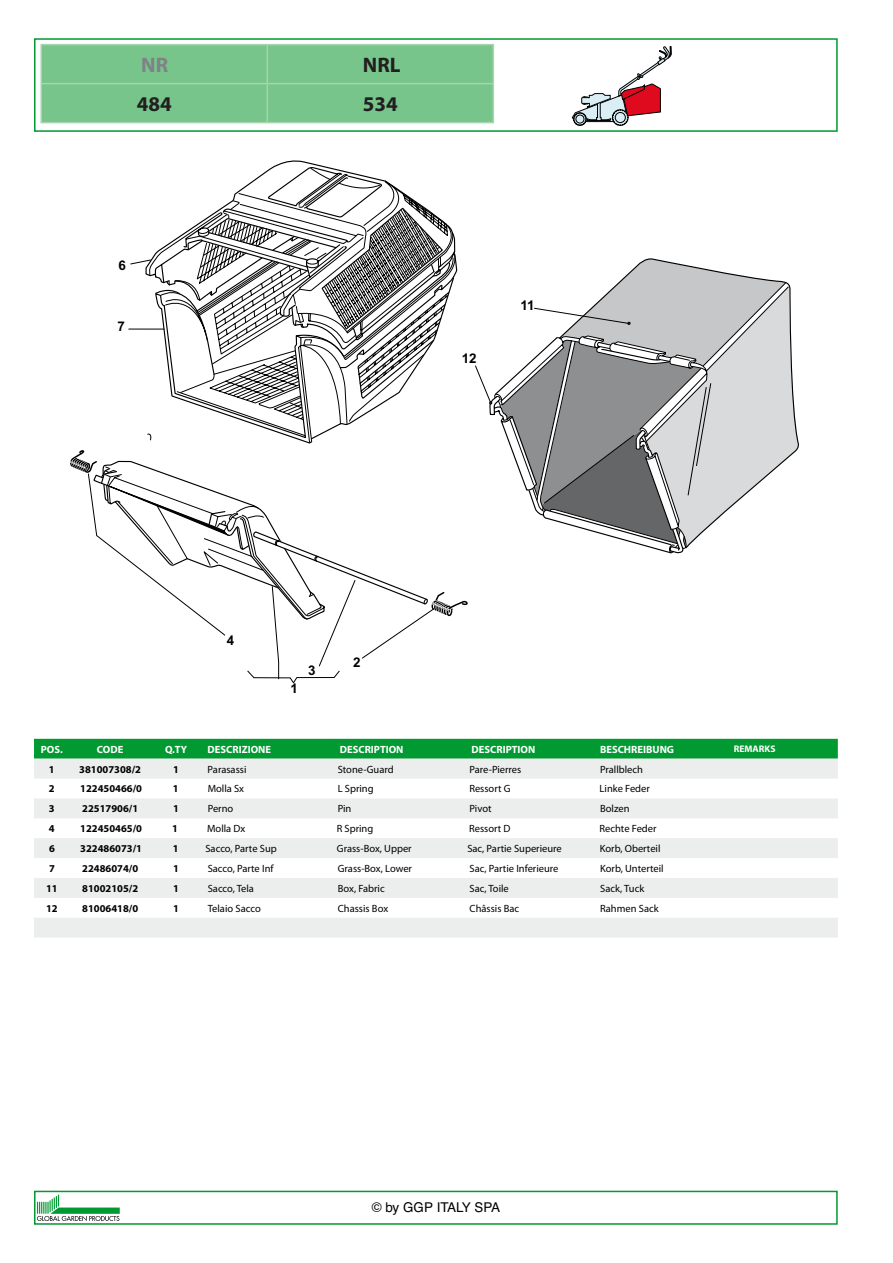
<style>
.page{position:relative;width:893px;height:1263px;background:#fff}
.page>*{position:absolute;margin:0;border:0;box-sizing:border-box;transform-origin:0 0}
.t1{font:700 21px "Myriad Pro";color:#231f20}
.t2{font:700 21px "Myriad Pro";color:#808285}
.t3{font:13.5px "Helvetica";color:#000}
.t4{font:700 13.35px "Arial";color:#000}
.t5{font:700 13.35px "Arial";color:#000}
.t6{font:10.5px "Myriad Pro";color:#000}
.t7{font:700 10.5px "Myriad Pro";color:#000}
.t8{font:700 10.5px "Myriad Pro";color:#fff}
.t9{font:700 9.6px "Myriad Pro";color:#fff}
</style>
<div class="page">
<div style="left:34px;top:1191px;width:804px;height:34px;border:2px solid #009932"></div>
<svg style="left:37px;top:1194px;width:83px;height:27px"></svg>
<svg style="left:130px;top:160px;width:328px;height:274px"></svg>
<hr style="left:128px;top:329px;width:36px;height:1px;background:#000">
<svg style="left:475px;top:258px;width:323px;height:296px"></svg>
<div style="left:34px;top:38px;width:804px;height:94px;border:2px solid #009932"></div>
<div style="left:34px;top:739px;width:804px;height:20px;background:#009932"></div>
<svg style="left:34px;top:759px;width:804px;height:178px;fill:#eceded"></svg>
<svg style="left:572px;top:46px;width:99px;height:79px"></svg>
<svg style="left:70px;top:450px;width:398px;height:234px"></svg>
<div style="left:42px;top:45px;width:451px;height:77px;background:#77c58b"></div>
<hr style="left:40px;top:44px;width:227px;height:1px;background:#a5d6ae">
<hr style="left:40px;top:45px;width:2px;height:38px;background:#a5d6ae">
<hr style="left:267px;top:44px;width:227px;height:1px;background:#a5d6ae">
<hr style="left:267px;top:45px;width:1px;height:38px;background:#a5d6ae">
<hr style="left:493px;top:45px;width:1px;height:38px;background:#a5d6ae">
<hr style="left:40px;top:83px;width:227px;height:1px;background:#a5d6ae">
<hr style="left:40px;top:84px;width:2px;height:38px;background:#a5d6ae">
<hr style="left:267px;top:83px;width:227px;height:1px;background:#a5d6ae">
<hr style="left:267px;top:84px;width:1px;height:38px;background:#a5d6ae">
<hr style="left:493px;top:84px;width:1px;height:38px;background:#a5d6ae">
<hr style="left:40px;top:122px;width:227px;height:1px;background:#a5d6ae">
<hr style="left:267px;top:122px;width:227px;height:1px;background:#a5d6ae">
<h1 class="t2" style="left:141px;top:51px;width:28px">NR</h1>
<h1 class="t1" style="left:363px;top:51px;width:39px">NRL</h1>
<h1 class="t1" style="left:137px;top:90px;width:36px">484</h1>
<h1 class="t1" style="left:363px;top:90px;width:36px">534</h1>
<p class="t4" style="left:118px;top:258px;width:9px">6</p>
<p class="t4" style="left:118px;top:319px;width:9px">7</p>
<p class="t4" style="left:462px;top:351px;width:16px">12</p>
<p class="t4" style="left:520px;top:298px;width:16px">11</p>
<p class="t4" style="left:227px;top:633px;width:9px">4</p>
<p class="t5" style="left:291px;top:679px;width:9px">1</p>
<p class="t4" style="left:308px;top:662px;width:9px">3</p>
<p class="t4" style="left:353px;top:655px;width:9px">2</p>
<p class="t8" style="left:41px;top:742px;width:24px">POS.</p>
<p class="t8" style="left:97px;top:742px;width:28px">CODE</p>
<p class="t8" style="left:165px;top:742px;width:23px">Q.TY</p>
<p class="t8" style="left:208px;top:742px;width:65px">DESCRIZIONE</p>
<p class="t8" style="left:340px;top:742px;width:65px">DESCRIPTION</p>
<p class="t8" style="left:472px;top:742px;width:65px">DESCRIPTION</p>
<p class="t8" style="left:600px;top:742px;width:76px">BESCHREIBUNG</p>
<p class="t9" style="left:734px;top:742px;width:43px">REMARKS</p>
<p class="t7" style="left:49px;top:762px;width:7px">1</p>
<p class="t7" style="left:79px;top:762px;width:63px">381007308/2</p>
<p class="t7" style="left:173px;top:762px;width:7px">1</p>
<p class="t6" style="left:208px;top:762px;width:40px">Parasassi</p>
<p class="t6" style="left:338px;top:762px;width:57px">Stone-Guard</p>
<p class="t6" style="left:469px;top:762px;width:53px">Pare-Pierres</p>
<p class="t6" style="left:600px;top:762px;width:45px">Prallblech</p>
<p class="t7" style="left:49px;top:782px;width:7px">2</p>
<p class="t7" style="left:80px;top:782px;width:63px">122450466/0</p>
<p class="t7" style="left:173px;top:782px;width:7px">1</p>
<p class="t6" style="left:208px;top:782px;width:38px">Molla Sx</p>
<p class="t6" style="left:338px;top:782px;width:37px">L Spring</p>
<p class="t6" style="left:469px;top:782px;width:43px">Ressort G</p>
<p class="t6" style="left:600px;top:782px;width:52px">Linke Feder</p>
<p class="t7" style="left:49px;top:802px;width:7px">3</p>
<p class="t7" style="left:82px;top:802px;width:57px">22517906/1</p>
<p class="t7" style="left:173px;top:802px;width:7px">1</p>
<p class="t6" style="left:208px;top:802px;width:27px">Perno</p>
<p class="t6" style="left:338px;top:802px;width:15px">Pin</p>
<p class="t6" style="left:470px;top:802px;width:24px">Pivot</p>
<p class="t6" style="left:600px;top:802px;width:31px">Bolzen</p>
<p class="t7" style="left:49px;top:822px;width:7px">4</p>
<p class="t7" style="left:80px;top:822px;width:63px">122450465/0</p>
<p class="t7" style="left:172px;top:822px;width:7px">1</p>
<p class="t6" style="left:207px;top:822px;width:40px">Molla Dx</p>
<p class="t6" style="left:337px;top:822px;width:38px">R Spring</p>
<p class="t6" style="left:469px;top:822px;width:43px">Ressort D</p>
<p class="t6" style="left:599px;top:822px;width:59px">Rechte Feder</p>
<p class="t7" style="left:49px;top:842px;width:7px">6</p>
<p class="t7" style="left:80px;top:842px;width:63px">322486073/1</p>
<p class="t7" style="left:173px;top:842px;width:7px">1</p>
<p class="t6" style="left:205px;top:842px;width:73px">Sacco, Parte Sup</p>
<p class="t6" style="left:337px;top:842px;width:76px">Grass-Box, Upper</p>
<p class="t6" style="left:467px;top:842px;width:96px">Sac, Partie Superieure</p>
<p class="t6" style="left:600px;top:842px;width:62px">Korb, Oberteil</p>
<p class="t7" style="left:49px;top:861px;width:7px">7</p>
<p class="t7" style="left:82px;top:861px;width:57px">22486074/0</p>
<p class="t7" style="left:173px;top:861px;width:7px">1</p>
<p class="t6" style="left:208px;top:862px;width:67px">Sacco, Parte Inf</p>
<p class="t6" style="left:338px;top:862px;width:76px">Grass-Box, Lower</p>
<p class="t6" style="left:470px;top:862px;width:90px">Sac, Partie Inferieure</p>
<p class="t6" style="left:600px;top:862px;width:65px">Korb, Unterteil</p>
<p class="t7" style="left:46px;top:881px;width:13px">11</p>
<p class="t7" style="left:82px;top:881px;width:57px">81002105/2</p>
<p class="t7" style="left:173px;top:881px;width:7px">1</p>
<p class="t6" style="left:208px;top:882px;width:48px">Sacco, Tela</p>
<p class="t6" style="left:338px;top:882px;width:48px">Box, Fabric</p>
<p class="t6" style="left:470px;top:882px;width:41px">Sac, Toile</p>
<p class="t6" style="left:600px;top:882px;width:46px">Sack, Tuck</p>
<p class="t7" style="left:46px;top:901px;width:13px">12</p>
<p class="t7" style="left:82px;top:901px;width:57px">81006418/0</p>
<p class="t7" style="left:173px;top:901px;width:7px">1</p>
<p class="t6" style="left:208px;top:902px;width:55px">Telaio Sacco</p>
<p class="t6" style="left:338px;top:902px;width:52px">Chassis Box</p>
<p class="t6" style="left:470px;top:902px;width:51px">Châssis Bac</p>
<p class="t6" style="left:600px;top:902px;width:60px">Rahmen Sack</p>
<p class="t3" style="left:372px;top:1196px;width:130px">© by GGP ITALY SPA</p>
</div>
